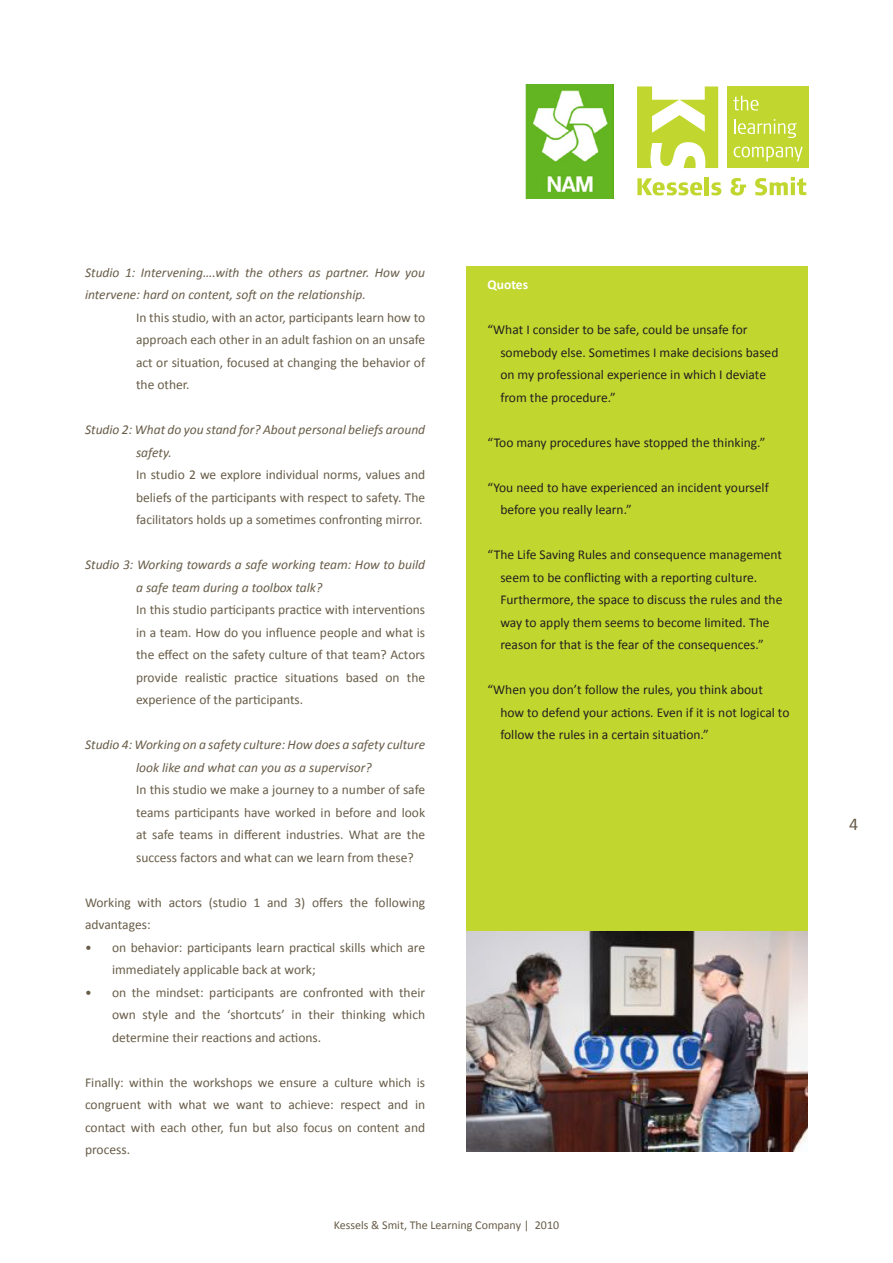
<style>
.page{position:relative;width:893px;height:1263px;background:#fff}
.page>*{position:absolute;margin:0;border:0;box-sizing:border-box;transform-origin:0 0}
.t1{font:18px "Calibri";color:#685d49}
.t2{font:13.5px/22.5px "Calibri";color:#685d49;text-align:justify}
.t3{font:13.5px/22.5px "Calibri";color:#231f20}
.t4{font:italic 13.5px/22.5px "Calibri";color:#685d49}
.t5{font:700 13.5px "Calibri";color:#fff}
.t6{font:12px "Calibri";color:#685d49}
</style>
<div class="page">
<div style="left:727px;top:86px;width:81px;height:82px;background:#c1d72f"></div>
<svg style="left:637px;top:86px;width:81px;height:82px"></svg>
<svg style="left:637px;top:178px;width:65px;height:17px"></svg>
<hr style="left:705px;top:177px;width:4px;height:18px;background:#c1d72f">
<svg style="left:711px;top:182px;width:10px;height:13px"></svg>
<svg style="left:730px;top:178px;width:16px;height:18px"></svg>
<svg style="left:755px;top:177px;width:51px;height:19px"></svg>
<svg style="left:733px;top:96px;width:25px;height:15px"></svg>
<svg style="left:734px;top:119px;width:62px;height:19px"></svg>
<svg style="left:734px;top:147px;width:69px;height:14px"></svg>
<div style="left:466px;top:266px;width:342px;height:885px;background:#c1d72f"></div>
<img style="left:466px;top:931px;width:342px;height:220px">
<img style="left:525px;top:84px;width:88px;height:114px">
<p class="t4" style="left:85px;top:260px;width:342px">Studio 1: Intervening….with the others as partner. How you intervene: hard on content, soft on the relationship.</p>
<p class="t2" style="left:136px;top:305px;width:291px">In this studio, with an actor, participants learn how to approach each other in an adult fashion on an unsafe act or situation, focused at changing the behavior of the other.</p>
<p class="t4" style="left:136px;top:418px;width:291px;text-indent:-51px">Studio 2: What do you stand for? About personal beliefs around safety.</p>
<p class="t2" style="left:136px;top:463px;width:291px">In studio 2 we explore individual norms, values and beliefs of the participants with respect to safety. The facilitators holds up a sometimes confronting mirror.</p>
<p class="t4" style="left:136px;top:553px;width:291px;text-indent:-51px">Studio 3: Working towards a safe working team: How to build a safe team during a toolbox talk?</p>
<p class="t2" style="left:136px;top:598px;width:291px">In this studio participants practice with interventions in a team. How do you influence people and what is the effect on the safety culture of that team? Actors provide realistic practice situations based on the experience of the participants.</p>
<p class="t4" style="left:85px;top:733px;width:342px;text-align:center">Studio 4: Working on a safety culture: How does a safety culture look like and what can you as a supervisor?</p>
<p class="t2" style="left:136px;top:778px;width:291px">In this studio we make a journey to a number of safe teams participants have worked in before and look at safe teams in different industries. What are the success factors and what can we learn from these?</p>
<p class="t2" style="left:85px;top:890px;width:342px">Working with actors (studio 1 and 3) offers the following advantages:</p>
<p class="t2" style="left:112px;top:935px;width:315px;text-indent:-27px">• on behavior: participants learn practical skills which are immediately applicable back at work;</p>
<p class="t2" style="left:112px;top:980px;width:315px;text-indent:-27px">• on the mindset: participants are confronted with their own style and the ‘shortcuts’ in their thinking which determine their reactions and actions.</p>
<p class="t2" style="left:85px;top:1070px;width:342px">Finally: within the workshops we ensure a culture which is congruent with what we want to achieve: respect and in contact with each other, fun but also focus on content and process.</p>
<p class="t5" style="left:488px;top:276px;width:42px">Quotes</p>
<p class="t3" style="left:500px;top:318px;width:280px;text-indent:-13px">“What I consider to be safe, could be unsafe for somebody else. Sometimes I make decisions based on my professional experience in which I deviate from the procedure.”</p>
<p class="t3" style="left:488px;top:430px;width:279px">“Too many procedures have stopped the thinking.”</p>
<p class="t3" style="left:500px;top:475px;width:270px;text-indent:-13px">“You need to have experienced an incident yourself before you really learn.”</p>
<p class="t3" style="left:500px;top:543px;width:284px;text-indent:-13px">“The Life Saving Rules and consequence management seem to be conflicting with a reporting culture.<br>Furthermore, the space to discuss the rules and the way to apply them seems to become limited. The reason for that is the fear of the consequences.”</p>
<p class="t3" style="left:500px;top:678px;width:291px;text-indent:-13px">“When you don’t follow the rules, you think about how to defend your actions. Even if it is not logical to follow the rules in a certain situation.”</p>
<p class="t6" style="left:334px;top:1218px;width:227px">Kessels &amp; Smit, The Learning Company | 2010</p>
<p class="t1" style="left:849px;top:813px;width:11px">4</p>
</div>
